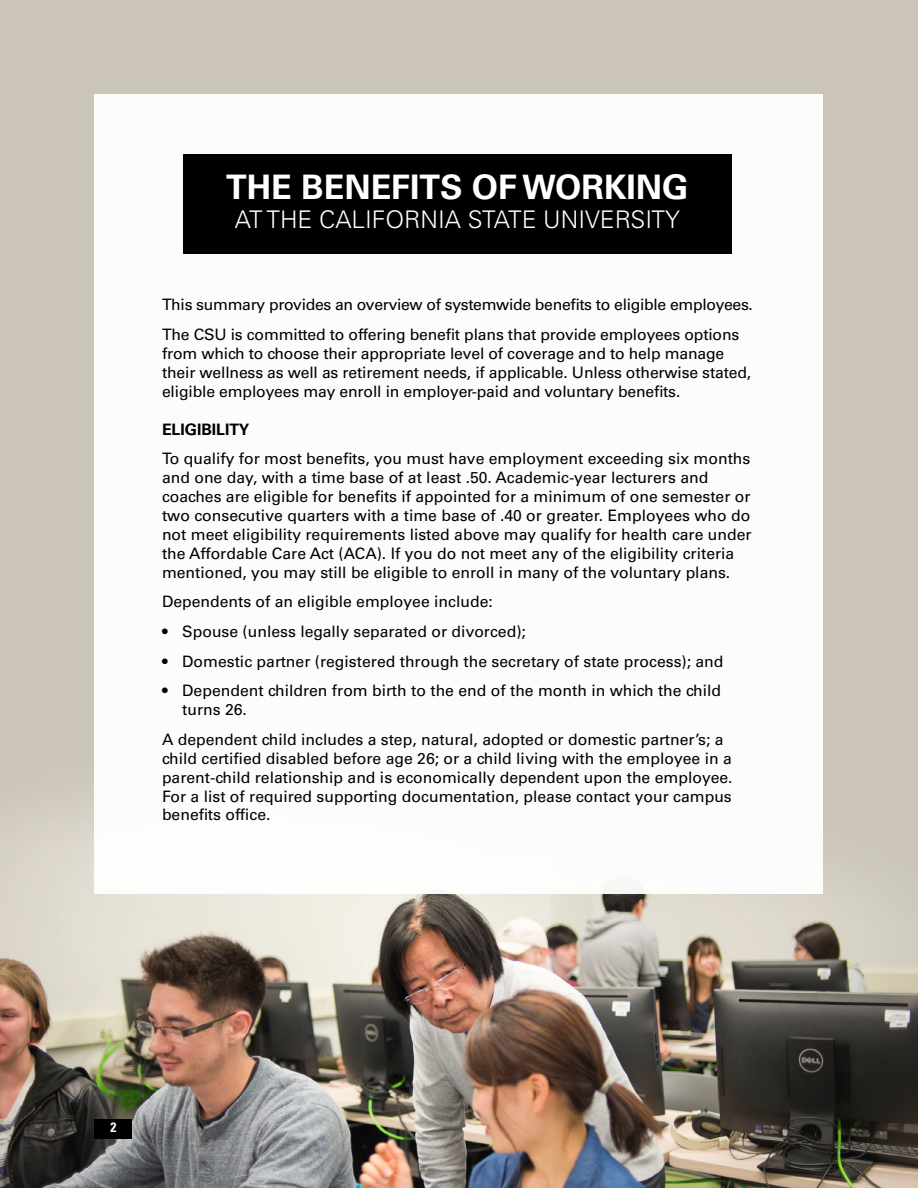
<style>
.page{position:relative;width:918px;height:1188px;background:#fff}
.page>*{position:absolute;margin:0;border:0;box-sizing:border-box;transform-origin:0 0}
.t1{font:700 33.75px "Univers LT Std";color:#fff}
.t2{font:300 24.3px "Univers LT Std";color:#fff}
.t3{font:15.75px/18.9px "Univers LT Std";color:#000}
.t4{font:15.75px "Univers LT Std";letter-spacing:-.02em;color:#000}
.t5{font:700 15.75px "Univers LT Std";color:#000}
.t6{font:700 condensed 13.5px "Univers LT Std";color:#fff}
</style>
<div class="page">
<img style="left:0;top:0;width:918px;height:1188px">
<div style="left:94px;top:94px;width:730px;height:800px;background:#fff"></div>
<div style="left:183px;top:154px;width:548px;height:99px;background:#000"></div>
<div style="left:94px;top:1119px;width:38px;height:20px;background:#000"></div>
<h2 class="t1" style="left:226px;top:167px;width:464px">THE BENEFITS OF WORKING</h2>
<p class="t2" style="left:235px;top:205px;width:447px">AT THE CALIFORNIA STATE UNIVERSITY</p>
<p class="t4" style="left:162px;top:295px;width:593px">This summary provides an overview of systemwide benefits to eligible employees.</p>
<p class="t3" style="left:162px;top:325px;width:591px">The CSU is committed to offering benefit plans that provide employees options from which to choose their appropriate level of coverage and to help manage their wellness as well as retirement needs, if applicable. Unless otherwise stated, eligible employees may enroll in employer-paid and voluntary benefits.</p>
<h3 class="t5" style="left:162px;top:420px;width:89px">ELIGIBILITY</h3>
<p class="t3" style="left:162px;top:449px;width:591px">To qualify for most benefits, you must have employment exceeding six months and one day, with a time base of at least .50. Academic-year lecturers and coaches are eligible for benefits if appointed for a minimum of one semester or two consecutive quarters with a time base of .40 or greater. Employees who do not meet eligibility requirements listed above may qualify for health care under the Affordable Care Act (ACA). If you do not meet any of the eligibility criteria mentioned, you may still be eligible to enroll in many of the voluntary plans.</p>
<p class="t3" style="left:162px;top:592px;width:332px">Dependents of an eligible employee include:</p>
<p class="t3" style="left:162px;top:622px;width:365px">• Spouse (unless legally separated or divorced);</p>
<p class="t3" style="left:162px;top:652px;width:563px">• Domestic partner (registered through the secretary of state process); and</p>
<p class="t3" style="left:182px;top:681px;width:540px;text-indent:-20px">• Dependent children from birth to the end of the month in which the child turns 26.</p>
<p class="t3" style="left:162px;top:730px;width:572px">A dependent child includes a step, natural, adopted or domestic partner’s; a child certified disabled before age 26; or a child living with the employee in a parent-child relationship and is economically dependent upon the employee.<br>For a list of required supporting documentation, please contact your campus benefits office.</p>
<p class="t6" style="left:110px;top:1119px;width:7px">2</p>
</div>
